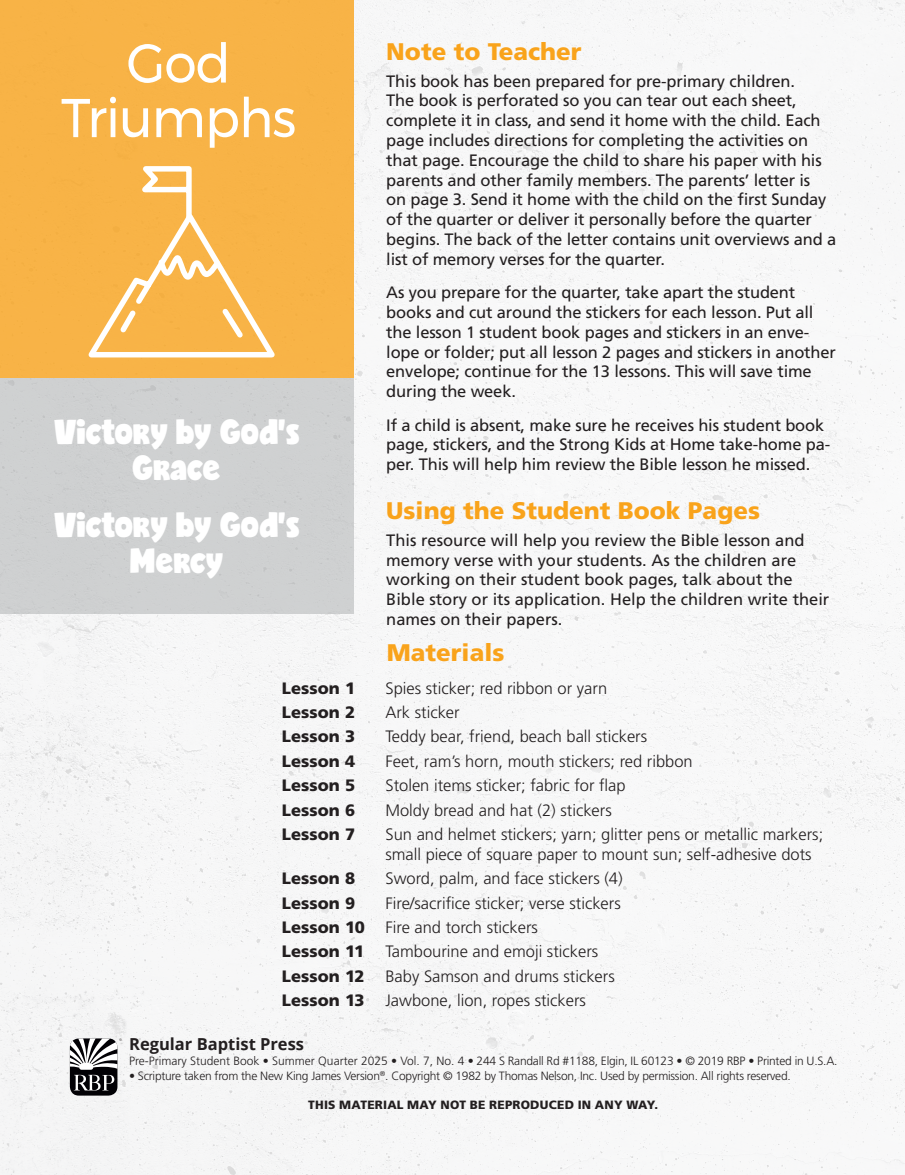
<style>
.page{position:relative;width:905px;height:1175px;background:#fff}
.page>*{position:absolute;margin:0;border:0;box-sizing:border-box;transform-origin:0 0}
.p2_Unit_Titles{font:33px/36px "Candy";color:#fff;text-align:center}
.Subhead_Frontmatter{font:900 24px "Frutiger LT Std";color:#f9a31b}
.Numbered_List_Frontmatter{font:16.5px/19.8px "Frutiger LT Std";letter-spacing:-.01em;color:#231f20}
.Materials_List{font:300 16.5px/19.8px "Frutiger LT Std";color:#231f20}
.B1_body_flush_left{font:16.5px/19.8px "Frutiger LT Std";color:#231f20}
.Materials_List-2{font:900 16.5px "Frutiger LT Std";letter-spacing:.005em;color:#231f20}
.Regular_Baptist_Press_Copyright_Line{font:700 16.5px "Open Sans";color:#231f20}
.Copyright_Lines{font:300 12px "Frutiger LT Std";letter-spacing:-.02em;color:#231f20}
.B1_body_flush_left-2{font:900 12px "Frutiger LT Std";letter-spacing:.02em;color:#231f20}
.B1_body_Suggestions_for_Parents{font:6px "Helvetica LT Std Obl SC900";color:#231f20}
.s1{font-weight:900}
</style>
<div class="page">
<img style="left:0;top:0;width:904px;height:1174px">
<div style="left:0;top:378px;width:354px;height:235px;background:#cfd1d1"></div>
<div style="left:0;top:0;width:354px;height:378px;background:#f8b347"></div>
<svg style="left:62px;top:97px;width:232px;height:51px"></svg>
<svg style="left:128px;top:42px;width:98px;height:41px"></svg>
<svg style="left:88px;top:166px;width:187px;height:192px"></svg>
<div style="left:70px;top:1038px;width:47px;height:57px;background:#020105;border-radius:9px"></div>
<svg style="left:67px;top:1034px;width:53px;height:34px"></svg>
<svg style="left:79px;top:1062px;width:14px;height:6px"></svg>
<div style="left:79px;top:1064px;width:14px;height:5px;background:#fff;border-radius:2px"></div>
<svg style="left:74px;top:1074px;width:40px;height:16px"></svg>
<p class="p2_Unit_Titles" style="left:54px;top:416px;width:247px">Victory by God's<br>Grace</p>
<p class="p2_Unit_Titles" style="left:54px;top:508px;width:247px">Victory by God's<br>Mercy</p>
<p class="Subhead_Frontmatter" style="left:386px;top:37px;width:197px">Note to Teacher</p>
<p class="Numbered_List_Frontmatter" style="left:386px;top:71px;width:451px">This book has been prepared for pre-primary children.<br>The book is perforated so you can tear out each sheet, complete it in class, and send it home with the child. Each page includes directions for completing the activities on that page. Encourage the child to share his paper with his parents and other family members. The parents’ letter is<br>on page 3. Send it home with the child on the first Sunday of the quarter or deliver it personally before the quarter begins. The back of the letter contains unit overviews and a list of memory verses for the quarter.</p>
<p class="Numbered_List_Frontmatter" style="left:386px;top:282px;width:451px">As you prepare for the quarter, take apart the student books and cut around the stickers for each lesson. Put all the lesson 1 student book pages and stickers in an enve&shy;lope or folder; put all lesson 2 pages and stickers in another envelope; continue for the 13 lessons. This will save time during the week.</p>
<p class="Numbered_List_Frontmatter" style="left:386px;top:415px;width:445px">If a child is absent, make sure he receives his student book page, stickers, and the Strong Kids at Home take-home pa&shy;per. This will help him review the Bible lesson he missed.</p>
<p class="Subhead_Frontmatter" style="left:386px;top:496px;width:375px">Using the Student Book Pages</p>
<p class="B1_body_flush_left" style="left:386px;top:530px;width:444px">This resource will help you review the Bible lesson and memory verse with your students. As the children are working on their student book pages, talk about the Bible story or its application. Help the children write their names on their papers.</p>
<p class="Subhead_Frontmatter" style="left:387px;top:638px;width:119px">Materials</p>
<p class="Materials_List-2" style="left:282px;top:678px;width:75px">Lesson 1</p>
<p class="Materials_List" style="left:385px;top:678px;width:223px">Spies sticker; red ribbon or yarn</p>
<p class="Materials_List-2" style="left:282px;top:702px;width:75px">Lesson 2</p>
<p class="Materials_List" style="left:385px;top:702px;width:76px">Ark sticker</p>
<p class="Materials_List-2" style="left:282px;top:726px;width:75px">Lesson 3</p>
<p class="Materials_List" style="left:385px;top:727px;width:263px">Teddy bear, friend, beach ball stickers</p>
<p class="Materials_List-2" style="left:282px;top:751px;width:75px">Lesson 4</p>
<p class="Materials_List" style="left:385px;top:751px;width:309px">Feet, ram’s horn, mouth stickers; red ribbon</p>
<p class="Materials_List-2" style="left:282px;top:775px;width:75px">Lesson 5</p>
<p class="Materials_List" style="left:385px;top:776px;width:242px">Stolen items sticker; fabric for flap</p>
<p class="Materials_List-2" style="left:282px;top:800px;width:75px">Lesson 6</p>
<p class="Materials_List" style="left:385px;top:800px;width:228px">Moldy bread and hat (2) stickers</p>
<p class="Materials_List-2" style="left:282px;top:824px;width:75px">Lesson 7</p>
<p class="Materials_List" style="left:385px;top:824px;width:439px">Sun and helmet stickers; yarn; glitter pens or metallic markers; small piece of square paper to mount sun; self-adhesive dots</p>
<p class="Materials_List-2" style="left:282px;top:868px;width:75px">Lesson 8</p>
<p class="Materials_List" style="left:385px;top:868px;width:239px">Sword, palm, and face stickers (4)</p>
<p class="Materials_List-2" style="left:282px;top:892px;width:75px">Lesson 9</p>
<p class="Materials_List" style="left:385px;top:893px;width:237px">Fire/sacrifice sticker; verse stickers</p>
<p class="Materials_List" style="left:282px;top:917px;width:257px"><span class="s1">Lesson 10</span> Fire and torch stickers</p>
<p class="Materials_List-2" style="left:282px;top:941px;width:84px">Lesson 11</p>
<p class="Materials_List" style="left:385px;top:942px;width:214px">Tambourine and emoji stickers</p>
<p class="Materials_List-2" style="left:282px;top:966px;width:84px">Lesson 12</p>
<p class="Materials_List" style="left:385px;top:966px;width:231px">Baby Samson and drums stickers</p>
<p class="Materials_List-2" style="left:282px;top:990px;width:84px">Lesson 13</p>
<p class="Materials_List" style="left:385px;top:990px;width:202px">Jawbone, lion, ropes stickers</p>
<p class="B1_body_Suggestions_for_Parents" style="left:119px;top:1037px;width:4px">®</p>
<p class="Regular_Baptist_Press_Copyright_Line" style="left:129px;top:1032px;width:176px">Regular Baptist Press</p>
<p class="Copyright_Lines" style="left:129px;top:1054px;width:709px">Pre-Primary Student Book • Summer Quarter 2025 • Vol. 7, No. 4 • 244 S Randall Rd #1188, Elgin, IL 60123 • © 2019 RBP • Printed in U.S.A.</p>
<p class="Copyright_Lines" style="left:129px;top:1069px;width:663px">• Scripture taken from the New King James Version<sup>®</sup>. Copyright © 1982 by Thomas Nelson, Inc. Used by permission. All rights reserved.</p>
<p class="B1_body_flush_left-2" style="left:308px;top:1097px;width:351px">THIS MATERIAL MAY NOT BE REPRODUCED IN ANY WAY.</p>
</div>
